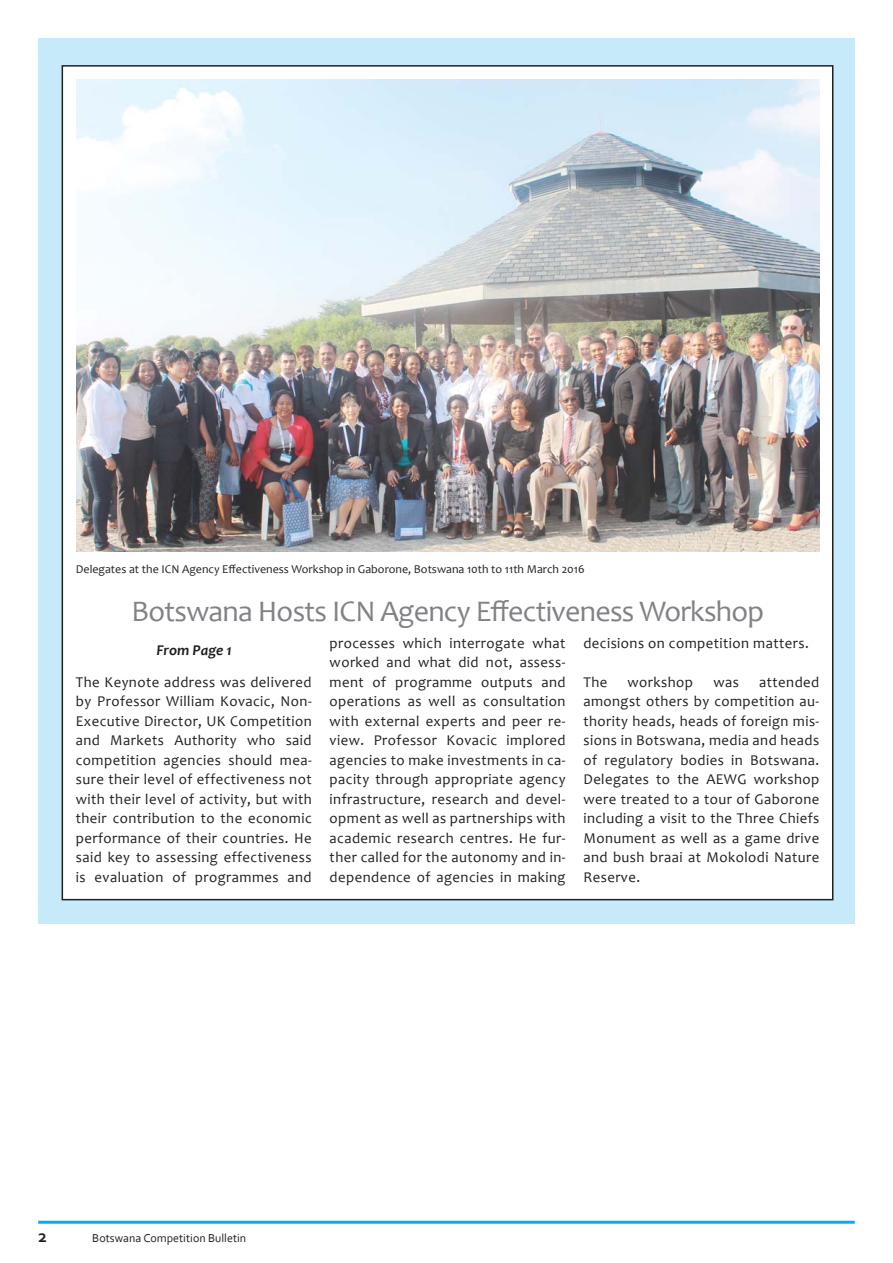
<style>
.page{position:relative;width:893px;height:1263px;background:#fff}
.page>*{position:absolute;margin:0;border:0;box-sizing:border-box;transform-origin:0 0}
.t1{font:30px "Candara";letter-spacing:-.025em;color:#808285}
.t2{font:700 18px "Corbel";color:#231f20}
.t3{font:15px/19.5px "Candara";letter-spacing:.03em;color:#231f20;text-align:justify}
.t4{font:italic 700 15px "Candara";color:#231f20}
.t5{font:12px "Candara";color:#231f20}
.t6{font:12px "Corbel";color:#231f20}
</style>
<div class="page">
<div style="left:38px;top:38px;width:817px;height:886px;background:#c7eafb"></div>
<hr style="left:38px;top:1221px;width:817px;height:3px;background:#00aeef">
<div style="left:62px;top:66px;width:771px;height:834px;background:#fff"></div>
<img style="left:76px;top:79px;width:743px;height:473px">
<p class="t5" style="left:76px;top:562px;width:510px">Delegates at the ICN Agency Effectiveness Workshop in Gaborone, Botswana 10th to 11th March 2016</p>
<h1 class="t1" style="left:132px;top:592px;width:634px">Botswana Hosts ICN Agency Effectiveness Workshop</h1>
<p class="t4" style="left:156px;top:641px;width:77px">From Page 1</p>
<p class="t3" style="left:76px;top:672px;width:237px">The Keynote address was delivered by Professor William Kovacic, Non-Executive Director, UK Competition and Markets Authority who said competition agencies should mea&shy;sure their level of effectiveness not with their level of activity, but with their contribution to the economic performance of their countries. He said key to assessing effectiveness is evaluation of programmes and</p>
<p class="t3" style="left:330px;top:633px;width:237px">processes which interrogate what worked and what did not, assess&shy;ment of programme outputs and operations as well as consultation with external experts and peer re&shy;view. Professor Kovacic implored agencies to make investments in ca&shy;pacity through appropriate agency infrastructure, research and devel&shy;opment as well as partnerships with academic research centres. He fur&shy;ther called for the autonomy and in&shy;dependence of agencies in making</p>
<p class="t3" style="left:583px;top:633px;width:227px">decisions on competition matters.</p>
<p class="t3" style="left:583px;top:672px;width:25px">The</p>
<p class="t3" style="left:627px;top:672px;width:67px">workshop</p>
<p class="t3" style="left:713px;top:672px;width:27px">was</p>
<p class="t3" style="left:583px;top:672px;width:237px;text-indent:176px">attended amongst others by competition au&shy;thority heads, heads of foreign mis&shy;sions in Botswana, media and heads of regulatory bodies in Botswana.<br>Delegates to the AEWG workshop were treated to a tour of Gaborone including a visit to the Three Chiefs Monument as well as a game drive and bush braai at Mokolodi Nature Reserve.</p>
<p class="t2" style="left:38px;top:1225px;width:10px">2</p>
<p class="t6" style="left:92px;top:1231px;width:156px">Botswana Competition Bulletin</p>
</div>
